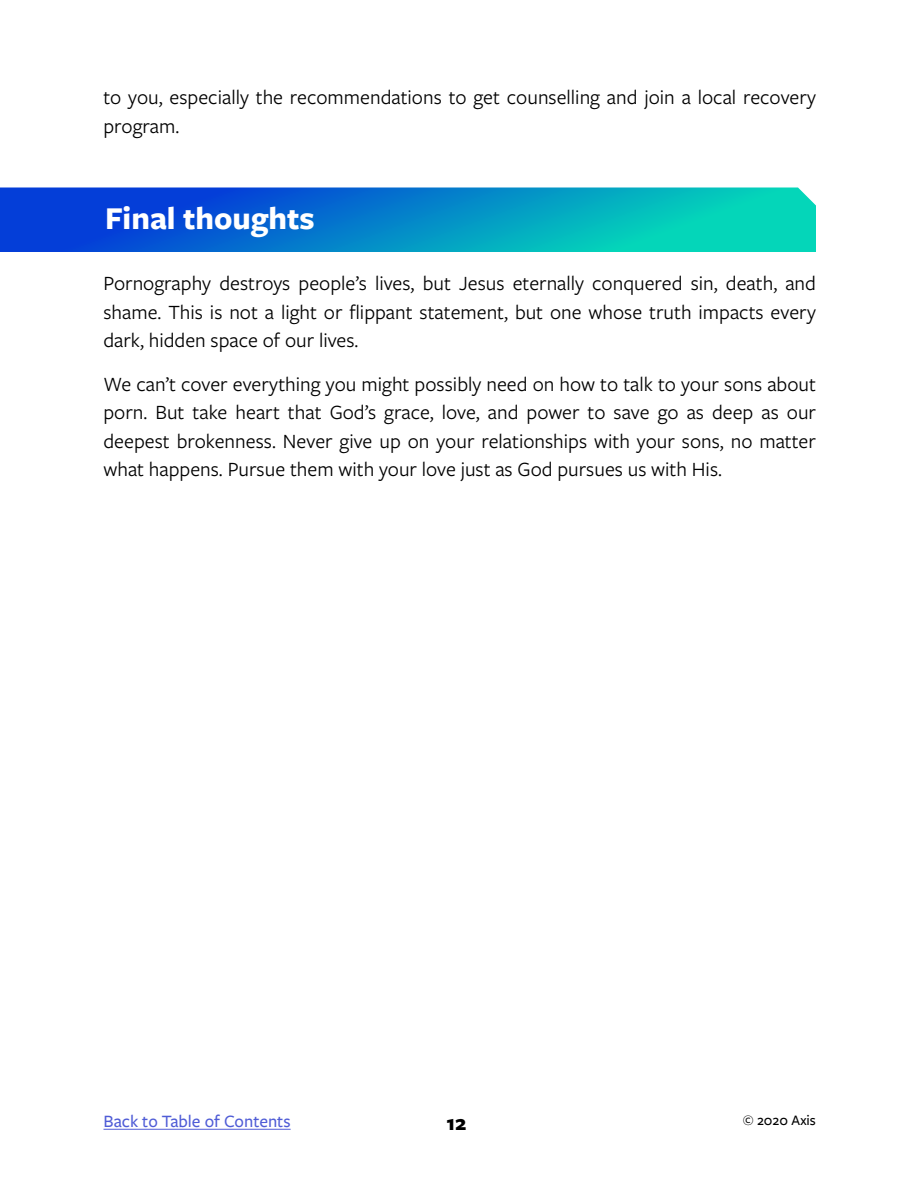
<style>
.page{position:relative;width:918px;height:1188px;background:#fff}
.page>*{position:absolute;margin:0;border:0;box-sizing:border-box;transform-origin:0 0}
.t1{font:700 33px "Freight Sans Pro";color:#fff}
.t2{font:700 22.5px "Freight Sans Pro";color:#000}
.t3{font:21px/28.5px "Freight Sans Pro";color:#000;text-align:justify}
.t4{font:500 18px "Freight Sans Pro";color:#4f5cd6}
.t5{font:500 15px "Freight Sans Pro";color:#000}
</style>
<div class="page">
<hr style="left:104px;top:1129px;width:187px;height:1px;background:#4f5cd6">
<svg style="left:0;top:188px;width:816px;height:64px;background:#0487c9"></svg>
<p class="t3" style="left:104px;top:82px;width:714px">to you, especially the recommendations to get counselling and join a local recovery program.</p>
<h1 class="t1" style="left:105px;top:196px;width:211px">Final thoughts</h1>
<p class="t3" style="left:104px;top:268px;width:714px">Pornography destroys people’s lives, but Jesus eternally conquered sin, death, and shame. This is not a light or flippant statement, but one whose truth impacts every dark, hidden space of our lives.</p>
<p class="t3" style="left:104px;top:369px;width:714px">We can’t cover everything you might possibly need on how to talk to your sons about porn. But take heart that God’s grace, love, and power to save go as deep as our deepest brokenness. Never give up on your relationships with your sons, no matter what happens. Pursue them with your love just as God pursues us with His.</p>
<p class="t4" style="left:104px;top:1109px;width:189px">Back to Table of Contents</p>
<p class="t2" style="left:447px;top:1107px;width:21px">12</p>
<p class="t5" style="left:743px;top:1110px;width:75px">© 2020 Axis</p>
</div>
